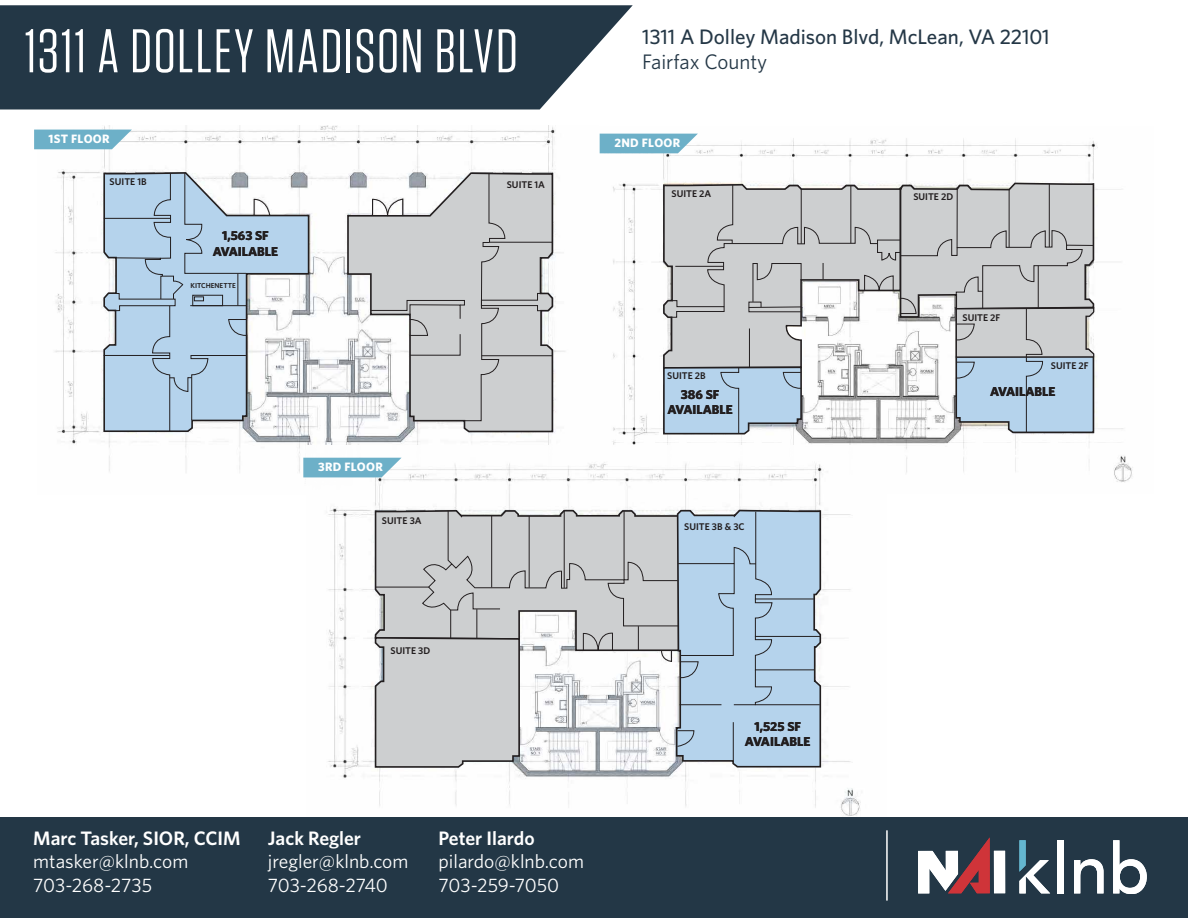
<style>
.page{position:relative;width:1188px;height:918px;background:#fff}
.page>*{position:absolute;margin:0;border:0;box-sizing:border-box;transform-origin:0 0}
.t1{font:61.5px "Tungsten";letter-spacing:.025em;color:#fff}
.t2{font:500 21px "Whitney";color:#243746}
.t3{font:21px "Whitney";color:#243746}
.t4{font:19.5px/23.4px "Whitney";color:#fff}
.t5{font:600 19.5px "Whitney";color:#fff}
.t6{font:700 12.9px/15.6px "Whitney";color:#231f20;text-align:center}
.t7{font:700 12.15px "Whitney";letter-spacing:.02em;color:#fff}
.t8{font:600 9.75px "Whitney";color:#231f20}
.t9{font:600 7.2px "Whitney";color:#231f20}
</style>
<div class="page">
<img style="left:37px;top:126px;width:528px;height:352px">
<img style="left:599px;top:133px;width:534px;height:349px">
<img style="left:307px;top:446px;width:580px;height:370px">
<svg style="left:103px;top:169px;width:207px;height:264px"></svg>
<svg style="left:346px;top:170px;width:208px;height:263px"></svg>
<hr style="left:104px;top:355px;width:66px;height:1px;background:#231f20">
<hr style="left:104px;top:218px;width:67px;height:1px;background:#231f20">
<svg style="left:253px;top:199px;width:18px;height:18px"></svg>
<svg style="left:370px;top:172px;width:183px;height:250px;background:#cbcccd"></svg>
<svg style="left:662px;top:180px;width:433px;height:255px"></svg>
<hr style="left:675px;top:266px;width:48px;height:1px;background:#231f20">
<svg style="left:114px;top:172px;width:133px;height:260px;background:#afc9df"></svg>
<svg style="left:374px;top:507px;width:448px;height:262px"></svg>
<svg style="left:34px;top:130px;width:98px;height:19px;background:#7bb7cd"></svg>
<svg style="left:303px;top:458px;width:99px;height:19px;background:#7cb8cd"></svg>
<svg style="left:600px;top:134px;width:98px;height:19px;background:#7bb7cd"></svg>
<div style="left:0;top:817px;width:1188px;height:101px;background:#233746"></div>
<hr style="left:886px;top:830px;width:2px;height:71px;background:#fff">
<div style="left:994px;top:851px;width:11px;height:42px;background:#fff"></div>
<svg style="left:918px;top:837px;width:72px;height:56px"></svg>
<svg style="left:1019px;top:840px;width:31px;height:53px"></svg>
<div style="left:1057px;top:840px;width:6px;height:53px;background:#fff"></div>
<svg style="left:1074px;top:859px;width:30px;height:34px"></svg>
<svg style="left:1113px;top:840px;width:34px;height:54px"></svg>
<svg style="left:0;top:5px;width:633px;height:104px;background:#334653"></svg>
<h1 class="t1" style="left:25px;top:19px;width:495px">1311 A DOLLEY MADISON BLVD</h1>
<p class="t2" style="left:642px;top:23px;width:409px">1311 A Dolley Madison Blvd, McLean, VA 22101</p>
<p class="t3" style="left:642px;top:48px;width:127px">Fairfax County</p>
<p class="t7" style="left:49px;top:131px;width:63px">1ST FLOOR</p>
<p class="t8" style="left:110px;top:175px;width:38px">SUITE 1B</p>
<p class="t8" style="left:507px;top:178px;width:40px">SUITE 1A</p>
<p class="t6" style="left:213px;top:228px;width:67px">1,563 SF<br>AVAILABLE</p>
<p class="t9" style="left:191px;top:281px;width:47px">KITCHENETTE</p>
<p class="t7" style="left:318px;top:459px;width:66px">3RD FLOOR</p>
<p class="t8" style="left:382px;top:514px;width:41px">SUITE 3A</p>
<p class="t7" style="left:615px;top:135px;width:67px">2ND FLOOR</p>
<p class="t8" style="left:672px;top:187px;width:41px">SUITE 2A</p>
<p class="t8" style="left:667px;top:369px;width:40px">SUITE 2B</p>
<p class="t8" style="left:913px;top:190px;width:41px">SUITE 2D</p>
<p class="t8" style="left:962px;top:311px;width:39px">SUITE 2F</p>
<p class="t8" style="left:1051px;top:359px;width:39px">SUITE 2F</p>
<p class="t6" style="left:667px;top:386px;width:67px">386 SF<br>AVAILABLE</p>
<p class="t6" style="left:990px;top:383px;width:67px">AVAILABLE</p>
<p class="t8" style="left:684px;top:520px;width:62px">SUITE 3B &amp; 3C</p>
<p class="t8" style="left:391px;top:644px;width:41px">SUITE 3D</p>
<p class="t5" style="left:33px;top:825px;width:209px">Marc Tasker, SIOR, CCIM</p>
<p class="t4" style="left:33px;top:849px;width:157px">mtasker@klnb.com<br>703-268-2735</p>
<p class="t5" style="left:268px;top:825px;width:95px">Jack Regler</p>
<p class="t4" style="left:268px;top:849px;width:142px">jregler@klnb.com<br>703-268-2740</p>
<p class="t5" style="left:439px;top:825px;width:98px">Peter Ilardo</p>
<p class="t4" style="left:439px;top:849px;width:147px">pilardo@klnb.com<br>703-259-7050</p>
<p class="t6" style="left:745px;top:718px;width:67px">1,525 SF<br>AVAILABLE</p>
</div>
